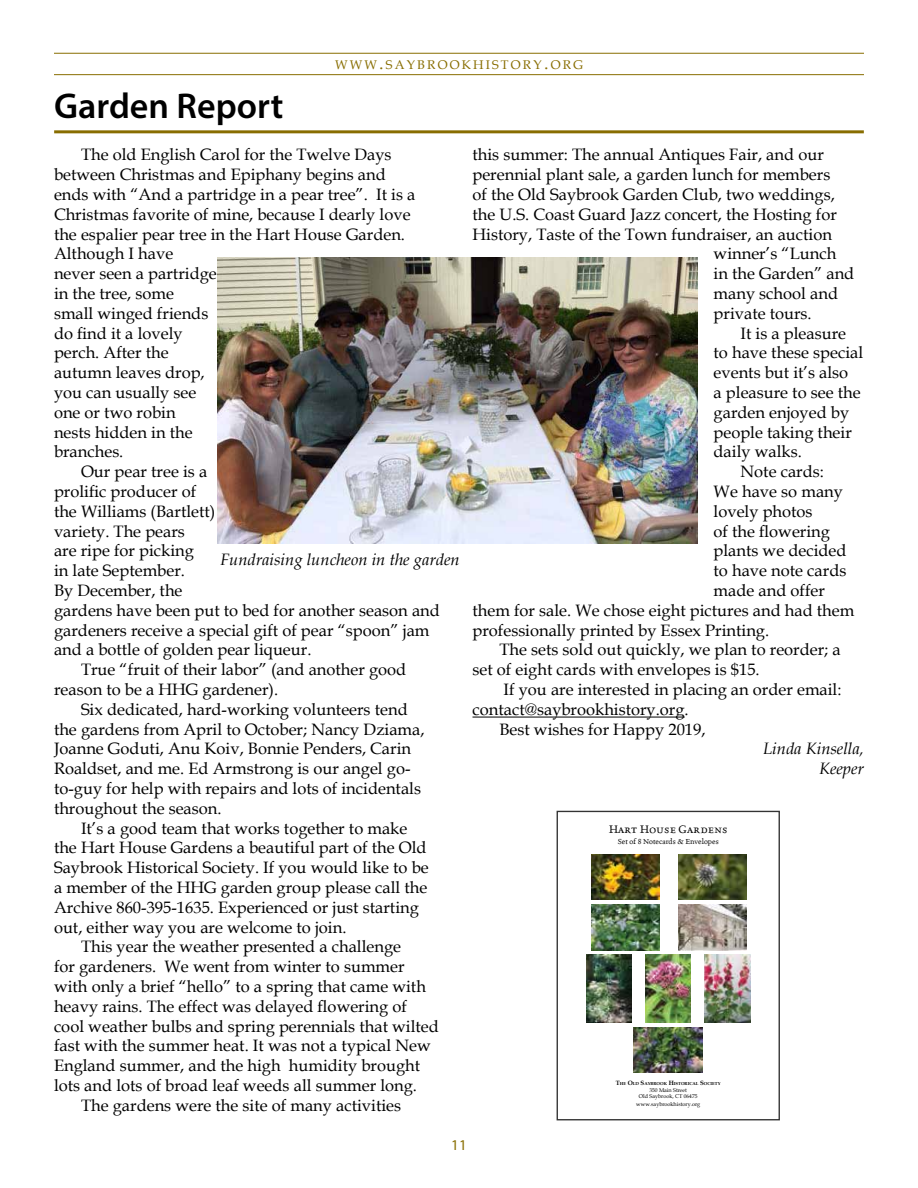
<style>
.page{position:relative;width:918px;height:1188px;background:#fff}
.page>*{position:absolute;margin:0;border:0;box-sizing:border-box;transform-origin:0 0}
.t1{font:600 36px "Myriad Pro";color:#000}
.t2{font:16.5px "Book Antiqua";color:#000}
.t3{font:italic 16.5px/19.8px "Book Antiqua";color:#000;text-align:right}
.t4{font:15px "Myriad Pro";color:#886d00}
.t5{font:12.6px "Book Antiqua";letter-spacing:.17em;color:#886d00}
.t6{font:12.3px "Celestia Antiqua Std";letter-spacing:.065em;color:#000}
.t7{font:8.25px "Celestia Antiqua Std";color:#000}
.t8{font:5.55px/6.6px "Book Antiqua";color:#000;text-align:center}
.t9{font:700 4.35px "Book Antiqua";color:#000}
.s1{font-size:18px}
.s2{font-size:6.15px}
</style>
<div class="page">
<hr style="left:54px;top:74px;width:810px;height:1px;background:#886d00">
<hr style="left:54px;top:53px;width:810px;height:1px;background:#886d00">
<hr style="left:472px;top:717px;width:213px;height:1px;background:#000">
<hr style="left:54px;top:130px;width:810px;height:3px;background:#886d00">
<img style="left:591px;top:854px;width:69px;height:46px">
<img style="left:678px;top:854px;width:69px;height:46px">
<img style="left:678px;top:905px;width:69px;height:45px">
<img style="left:645px;top:954px;width:46px;height:68px">
<img style="left:586px;top:954px;width:46px;height:68px">
<img style="left:634px;top:1027px;width:68px;height:46px">
<img style="left:705px;top:954px;width:45px;height:69px">
<img style="left:591px;top:904px;width:69px;height:46px">
<div style="left:557px;top:811px;width:223px;height:309px;border:1px solid #333"></div>
<img style="left:218px;top:257px;width:480px;height:286px">
<h1 class="t1" style="left:54px;top:83px;width:231px">Garden Report</h1>
<p class="t5" style="left:335px;top:56px;width:249px">WWW<span class="s1">.</span>SAYBROOKHISTORY<span class="s1">.</span>ORG</p>
<p class="t2" style="left:81px;top:143px;width:312px">The old English Carol for the Twelve Days</p>
<p class="t2" style="left:54px;top:163px;width:333px">between Christmas and Epiphany begins and</p>
<p class="t2" style="left:54px;top:183px;width:363px">ends with “And a partridge in a pear tree”. It is a</p>
<p class="t2" style="left:54px;top:203px;width:358px">Christmas favorite of mine, because I dearly love</p>
<p class="t2" style="left:54px;top:223px;width:353px">the espalier pear tree in the Hart House Garden.</p>
<p class="t2" style="left:54px;top:242px;width:121px">Although I have</p>
<p class="t2" style="left:54px;top:262px;width:164px">never seen a partridge</p>
<p class="t2" style="left:54px;top:282px;width:121px">in the tree, some</p>
<p class="t2" style="left:54px;top:302px;width:156px">small winged friends</p>
<p class="t2" style="left:54px;top:322px;width:130px">do find it a lovely</p>
<p class="t2" style="left:54px;top:341px;width:116px">perch. After the</p>
<p class="t2" style="left:54px;top:361px;width:152px">autumn leaves drop,</p>
<p class="t2" style="left:54px;top:381px;width:144px">you can usually see</p>
<p class="t2" style="left:54px;top:401px;width:123px">one or two robin</p>
<p class="t2" style="left:54px;top:421px;width:140px">nests hidden in the</p>
<p class="t2" style="left:54px;top:440px;width:71px">branches.</p>
<p class="t2" style="left:81px;top:460px;width:128px">Our pear tree is a</p>
<p class="t2" style="left:54px;top:480px;width:144px">prolific producer of</p>
<p class="t2" style="left:54px;top:500px;width:163px">the Williams (Bartlett)</p>
<p class="t2" style="left:54px;top:520px;width:132px">variety. The pears</p>
<p class="t2" style="left:54px;top:539px;width:142px">are ripe for picking</p>
<p class="t2" style="left:54px;top:559px;width:132px">in late September.</p>
<p class="t2" style="left:54px;top:579px;width:130px">By December, the</p>
<p class="t2" style="left:54px;top:599px;width:387px">gardens have been put to bed for another season and</p>
<p class="t2" style="left:54px;top:619px;width:377px">gardeners receive a special gift of pear “spoon” jam</p>
<p class="t2" style="left:54px;top:638px;width:259px">and a bottle of golden pear liqueur.</p>
<p class="t2" style="left:81px;top:658px;width:327px">True “fruit of their labor” (and another good</p>
<p class="t2" style="left:54px;top:678px;width:226px">reason to be a HHG gardener).</p>
<p class="t2" style="left:81px;top:698px;width:328px">Six dedicated, hard-working volunteers tend</p>
<p class="t2" style="left:54px;top:718px;width:372px">the gardens from April to October; Nancy Dziama,</p>
<p class="t2" style="left:54px;top:737px;width:359px">Joanne Goduti, Anu Koiv, Bonnie Penders, Carin</p>
<p class="t2" style="left:54px;top:757px;width:358px">Roaldset, and me. Ed Armstrong is our angel go-</p>
<p class="t2" style="left:54px;top:777px;width:369px">to-guy for help with repairs and lots of incidentals</p>
<p class="t2" style="left:54px;top:797px;width:169px">throughout the season.</p>
<p class="t2" style="left:81px;top:817px;width:328px">It’s a good team that works together to make</p>
<p class="t2" style="left:54px;top:836px;width:374px">the Hart House Gardens a beautiful part of the Old</p>
<p class="t2" style="left:54px;top:856px;width:376px">Saybrook Historical Society. If you would like to be</p>
<p class="t2" style="left:54px;top:876px;width:375px">a member of the HHG garden group please call the</p>
<p class="t2" style="left:54px;top:896px;width:366px">Archive 860-395-1635. Experienced or just starting</p>
<p class="t2" style="left:54px;top:916px;width:294px">out, either way you are welcome to join.</p>
<p class="t2" style="left:81px;top:935px;width:322px">This year the weather presented a challenge</p>
<p class="t2" style="left:54px;top:955px;width:352px">for gardeners. We went from winter to summer</p>
<p class="t2" style="left:54px;top:975px;width:373px">with only a brief “hello” to a spring that came with</p>
<p class="t2" style="left:54px;top:995px;width:355px">heavy rains. The effect was delayed flowering of</p>
<p class="t2" style="left:54px;top:1015px;width:386px">cool weather bulbs and spring perennials that wilted</p>
<p class="t2" style="left:54px;top:1034px;width:378px">fast with the summer heat. It was not a typical New</p>
<p class="t2" style="left:54px;top:1054px;width:368px">England summer, and the high humidity brought</p>
<p class="t2" style="left:54px;top:1074px;width:365px">lots and lots of broad leaf weeds all summer long.</p>
<p class="t2" style="left:81px;top:1094px;width:322px">The gardens were the site of many activities</p>
<p class="t3" style="left:220px;top:549px;width:241px">Fundraising luncheon in the garden</p>
<p class="t2" style="left:472px;top:143px;width:353px">this summer: The annual Antiques Fair, and our</p>
<p class="t2" style="left:472px;top:163px;width:359px">perennial plant sale, a garden lunch for members</p>
<p class="t2" style="left:472px;top:183px;width:364px">of the Old Saybrook Garden Club, two weddings,</p>
<p class="t2" style="left:472px;top:203px;width:366px">the U.S. Coast Guard Jazz concert, the Hosting for</p>
<p class="t2" style="left:472px;top:223px;width:361px">History, Taste of the Town fundraiser, an auction</p>
<p class="t2" style="left:714px;top:242px;width:124px">winner’s “Lunch</p>
<p class="t2" style="left:714px;top:262px;width:142px">in the Garden” and</p>
<p class="t2" style="left:714px;top:282px;width:126px">many school and</p>
<p class="t2" style="left:714px;top:302px;width:100px">private tours.</p>
<p class="t2" style="left:741px;top:322px;width:107px">It is a pleasure</p>
<p class="t2" style="left:714px;top:341px;width:151px">to have these special</p>
<p class="t2" style="left:714px;top:361px;width:136px">events but it’s also</p>
<p class="t2" style="left:714px;top:381px;width:149px">a pleasure to see the</p>
<p class="t2" style="left:714px;top:401px;width:137px">garden enjoyed by</p>
<p class="t2" style="left:714px;top:421px;width:140px">people taking their</p>
<p class="t2" style="left:714px;top:440px;width:90px">daily walks.</p>
<p class="t2" style="left:741px;top:460px;width:85px">Note cards:</p>
<p class="t2" style="left:714px;top:480px;width:131px">We have so many</p>
<p class="t2" style="left:714px;top:500px;width:101px">lovely photos</p>
<p class="t2" style="left:714px;top:520px;width:118px">of the flowering</p>
<p class="t2" style="left:714px;top:539px;width:135px">plants we decided</p>
<p class="t2" style="left:714px;top:559px;width:134px">to have note cards</p>
<p class="t2" style="left:714px;top:579px;width:113px">made and offer</p>
<p class="t2" style="left:472px;top:599px;width:383px">them for sale. We chose eight pictures and had them</p>
<p class="t2" style="left:472px;top:619px;width:298px">professionally printed by Essex Printing.</p>
<p class="t2" style="left:499px;top:638px;width:343px">The sets sold out quickly, we plan to reorder; a</p>
<p class="t2" style="left:472px;top:658px;width:289px">set of eight cards with envelopes is $15.</p>
<p class="t2" style="left:504px;top:678px;width:339px">If you are interested in placing an order email:</p>
<p class="t2" style="left:472px;top:698px;width:218px">contact@saybrookhistory.org.</p>
<p class="t2" style="left:499px;top:718px;width:208px">Best wishes for Happy 2019,</p>
<p class="t3" style="left:763px;top:739px;width:102px">Linda Kinsella,<br>Keeper</p>
<p class="t6" style="left:609px;top:823px;width:120px">Hart House Gardens</p>
<p class="t7" style="left:618px;top:838px;width:102px">Set of 8 Notecards &amp; Envelopes</p>
<p class="t9" style="left:616px;top:1081px;width:106px"><span class="s2">T</span>HE <span class="s2">O</span>LD <span class="s2">S</span>AYBROOK <span class="s2">H</span>ISTORICAL <span class="s2">S</span>OCIETY</p>
<p class="t8" style="left:639px;top:1086px;width:60px">350 Main Street<br>Old Saybrook, CT 06475</p>
<p class="t8" style="left:636px;top:1101px;width:66px">www.saybrookhistory.org</p>
<p class="t4" style="left:451px;top:1135px;width:17px">11</p>
</div>
